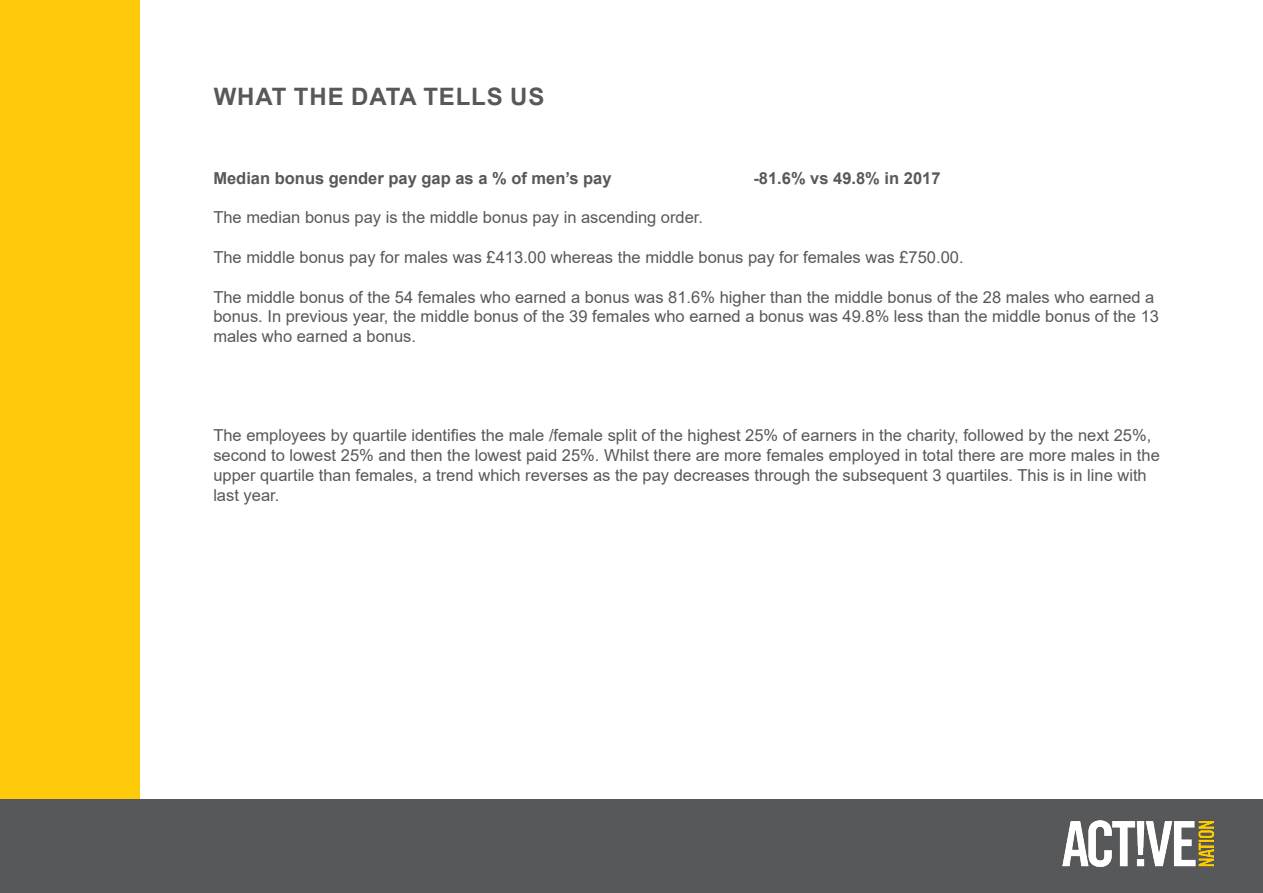
<style>
.page{position:relative;width:1263px;height:893px;background:#fff}
.page>*{position:absolute;margin:0;border:0;box-sizing:border-box;transform-origin:0 0}
.t1{font:700 24px "Arial";letter-spacing:.035em;color:#57585a}
.t2{font:16.5px/19.8px "Arial";color:#57585a}
.t3{font:700 16.5px "Arial";color:#57585a}
</style>
<div class="page">
<div style="left:0;top:0;width:140px;height:893px;background:#feca0a"></div>
<div style="left:0;top:799px;width:1263px;height:94px;background:#57585a"></div>
<img style="left:1063px;top:820px;width:151px;height:47px">
<p class="t1" style="left:214px;top:79px;width:332px">WHAT THE DATA TELLS US</p>
<p class="t3" style="left:213px;top:166px;width:400px">Median bonus gender pay gap as a % of men’s pay</p>
<p class="t3" style="left:753px;top:166px;width:189px">-81.6% vs 49.8% in 2017</p>
<p class="t2" style="left:213px;top:208px;width:491px">The median bonus pay is the middle bonus pay in ascending order.</p>
<p class="t2" style="left:213px;top:247px;width:752px">The middle bonus pay for males was £413.00 whereas the middle bonus pay for females was £750.00.</p>
<p class="t2" style="left:213px;top:287px;width:947px">The middle bonus of the 54 females who earned a bonus was 81.6% higher than the middle bonus of the 28 males who earned a bonus. In previous year, the middle bonus of the 39 females who earned a bonus was 49.8% less than the middle bonus of the 13 males who earned a bonus.</p>
<p class="t2" style="left:213px;top:425px;width:948px">The employees by quartile identifies the male /female split of the highest 25% of earners in the charity, followed by the next 25%, second to lowest 25% and then the lowest paid 25%. Whilst there are more females employed in total there are more males in the upper quartile than females, a trend which reverses as the pay decreases through the subsequent 3 quartiles. This is in line with last year.</p>
</div>
